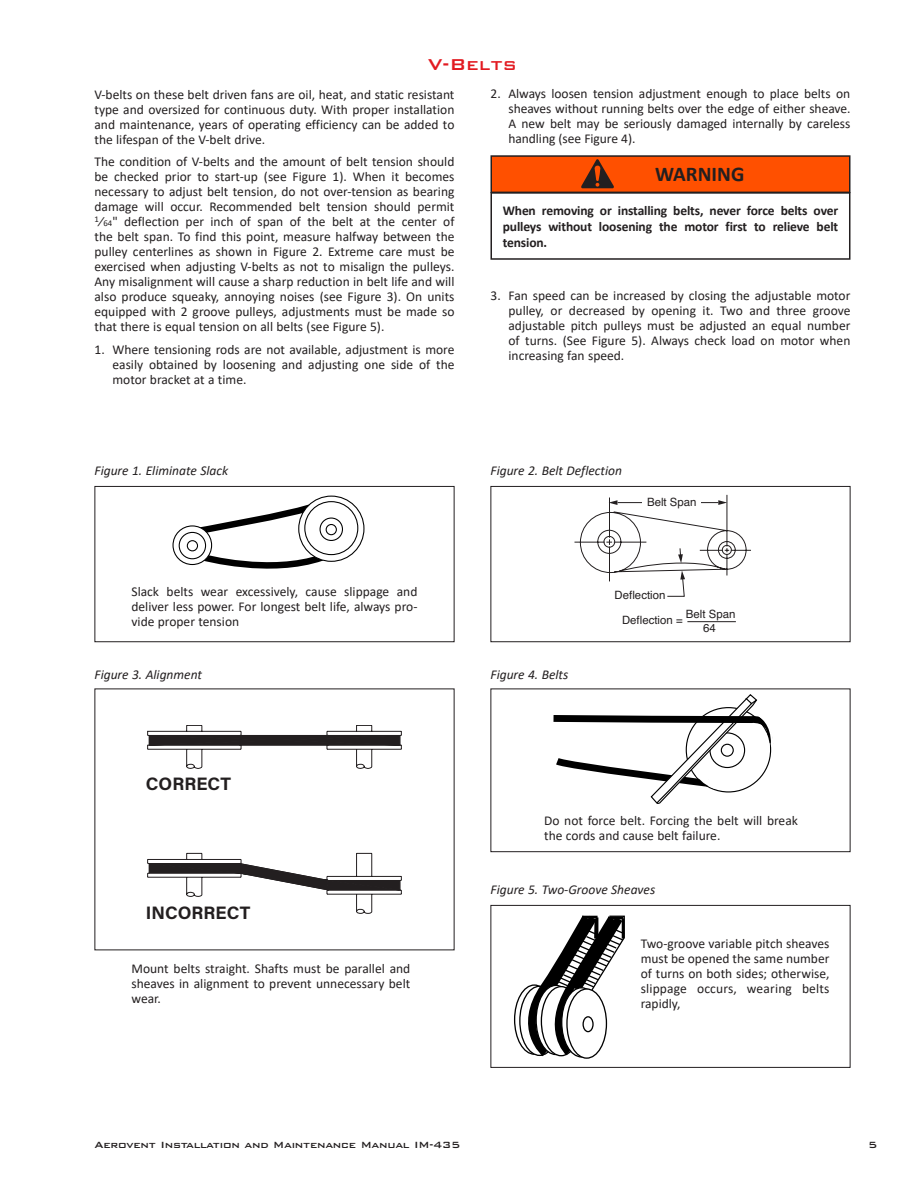
<style>
.page{position:relative;width:918px;height:1188px;background:#fff}
.page>*{position:absolute;margin:0;border:0;box-sizing:border-box;transform-origin:0 0}
.Head1{font:500 21px "Bank Gothic BT";color:#e21a21}
.Heads{font:700 21px "Calibri";color:#231f20}
.t1{font:18px "Acumin Variable Concept";color:#231f20}
.Body{font:13.5px/15px "Calibri";color:#231f20;text-align:justify}
.Body-2{font:700 13.5px/16.2px "Calibri";letter-spacing:-.01em;color:#231f20;text-align:justify}
.Body-3{font:italic 13.5px "Calibri";color:#231f20}
.t2{font:500 12px "Bank Gothic BT";letter-spacing:-.02em;color:#231f20}
.t3{font:11.4px/14px "Helvetica";color:#231f20;text-align:center}
.s1{font-size:8.7px}
</style>
<div class="page">
<svg style="left:173px;top:526px;width:39px;height:39px"></svg>
<div style="left:173px;top:525px;width:39px;height:40px;border:1px solid #000;border-radius:50%"></div>
<svg style="left:178px;top:497px;width:181px;height:72px"></svg>
<div style="left:94px;top:486px;width:361px;height:156px;border:1px solid #231f20"></div>
<svg style="left:574px;top:495px;width:177px;height:102px"></svg>
<hr style="left:687px;top:621px;width:49px;height:1px;background:#231f20">
<div style="left:642px;top:497px;width:58px;height:13px;background:#fff"></div>
<div style="left:723px;top:547px;width:8px;height:7px;border:2px solid #fff"></div>
<div style="left:722px;top:545px;width:10px;height:10px;border:1px solid #231f20;border-radius:50%"></div>
<div style="left:605px;top:538px;width:9px;height:9px;border:2px solid #fff"></div>
<div style="left:604px;top:536px;width:11px;height:12px;border:1px solid #231f20;border-radius:50%"></div>
<div style="left:490px;top:486px;width:360px;height:156px;border:1px solid #231f20"></div>
<svg style="left:147px;top:725px;width:255px;height:189px"></svg>
<div style="left:149px;top:735px;width:251px;height:10px;background:#231f20"></div>
<svg style="left:149px;top:863px;width:253px;height:31px"></svg>
<svg style="left:516px;top:915px;width:109px;height:144px"></svg>
<hr style="left:622px;top:919px;width:2px;height:20px;background:#000">
<svg style="left:562px;top:988px;width:39px;height:69px"></svg>
<div style="left:561px;top:987px;width:41px;height:71px;border:1px solid #000;border-radius:50%"></div>
<div style="left:567px;top:989px;width:39px;height:69px;background:#fff;border-radius:50%"></div>
<div style="left:566px;top:988px;width:41px;height:71px;border:1px solid #000;border-radius:50%"></div>
<div style="left:582px;top:1016px;width:12px;height:16px;border:1px solid #000;border-radius:50%"></div>
<hr style="left:594px;top:918px;width:3px;height:20px;background:#000">
<div style="left:490px;top:905px;width:360px;height:163px;border:1px solid #231f20"></div>
<svg style="left:553px;top:694px;width:220px;height:110px"></svg>
<div style="left:491px;top:689px;width:360px;height:163px;border:1px solid #231f20"></div>
<div style="left:490px;top:192px;width:360px;height:68px;border:2px solid #231f20"></div>
<div style="left:491px;top:156px;width:359px;height:36px;background:#ff5000"></div>
<div style="left:491px;top:155px;width:359px;height:38px;border:2px solid #231f20"></div>
<svg style="left:581px;top:159px;width:33px;height:29px"></svg>
<p class="Head1" style="left:428px;top:53px;width:90px">V-Belts</p>
<p class="Body" style="left:94px;top:86px;width:362px">V-belts on these belt driven fans are oil, heat, and static resistant type and oversized for continuous duty. With proper installation and maintenance, years of operating efficiency can be added to the lifespan of the V-belt drive.</p>
<p class="Body" style="left:94px;top:154px;width:362px">The condition of V-belts and the amount of belt tension should be checked prior to start-up (see Figure 1). When it becomes necessary to adjust belt tension, do not over-tension as bearing damage will occur. Recommended belt tension should permit <sup>1</sup>⁄<span class="s1">64</span>" deflection per inch of span of the belt at the center of the belt span. To find this point, measure halfway between the pulley centerlines as shown in Figure 2. Extreme care must be exercised when adjusting V-belts as not to misalign the pulleys.<br>Any misalignment will cause a sharp reduction in belt life and will also produce squeaky, annoying noises (see Figure 3). On units equipped with 2 groove pulleys, adjustments must be made so that there is equal tension on all belts (see Figure 5).</p>
<p class="Body" style="left:112px;top:341px;width:343px;text-indent:-18px">1. Where tensioning rods are not available, adjustment is more easily obtained by loosening and adjusting one side of the motor bracket at a time.</p>
<p class="Body" style="left:509px;top:86px;width:343px;text-indent:-18px">2. Always loosen tension adjustment enough to place belts on sheaves without running belts over the edge of either sheave.<br>A new belt may be seriously damaged internally by careless handling (see Figure 4).</p>
<p class="Heads" style="left:655px;top:159px;width:91px">WARNING</p>
<p class="Body-2" style="left:503px;top:202px;width:337px">When removing or installing belts, never force belts over pulleys without loosening the motor first to relieve belt tension.</p>
<p class="Body" style="left:509px;top:288px;width:344px;text-indent:-18px">3. Fan speed can be increased by closing the adjustable motor pulley, or decreased by opening it. Two and three groove adjustable pitch pulleys must be adjusted an equal number of turns. (See Figure 5). Always check load on motor when increasing fan speed.</p>
<p class="Body-3" style="left:94px;top:461px;width:135px">Figure 1. Eliminate Slack</p>
<p class="Body-3" style="left:490px;top:461px;width:133px">Figure 2. Belt Deflection</p>
<p class="t3" style="left:647px;top:496px;width:51px">Belt Span</p>
<p class="Body" style="left:132px;top:584px;width:287px">Slack belts wear excessively, cause slippage and deliver less power. For longest belt life, always pro&shy;vide proper tension</p>
<p class="Body-3" style="left:94px;top:665px;width:109px">Figure 3. Alignment</p>
<p class="Body-3" style="left:490px;top:665px;width:79px">Figure 4. Belts</p>
<p class="t1" style="left:146px;top:771px;width:87px">CORRECT</p>
<p class="t3" style="left:615px;top:589px;width:52px">Deflection</p>
<p class="t3" style="left:622px;top:614px;width:62px">Deflection =</p>
<p class="t3" style="left:686px;top:608px;width:51px">Belt Span<br>64</p>
<p class="Body" style="left:544px;top:812px;width:255px">Do not force belt. Forcing the belt will break the cords and cause belt failure.</p>
<p class="t1" style="left:146px;top:901px;width:106px">INCORRECT</p>
<p class="Body" style="left:132px;top:961px;width:280px">Mount belts straight. Shafts must be parallel and sheaves in alignment to prevent unnecessary belt wear.</p>
<p class="Body-3" style="left:491px;top:880px;width:166px">Figure 5. Two-Groove Sheaves</p>
<p class="Body" style="left:641px;top:936px;width:190px">Two-groove variable pitch sheaves must be opened the same number of turns on both sides; otherwise, slippage occurs, wearing belts rapidly,</p>
<p class="t2" style="left:94px;top:1138px;width:367px">Aerovent Installation and Maintenance Manual IM-435</p>
<p class="t2" style="left:868px;top:1138px;width:11px">5</p>
</div>
